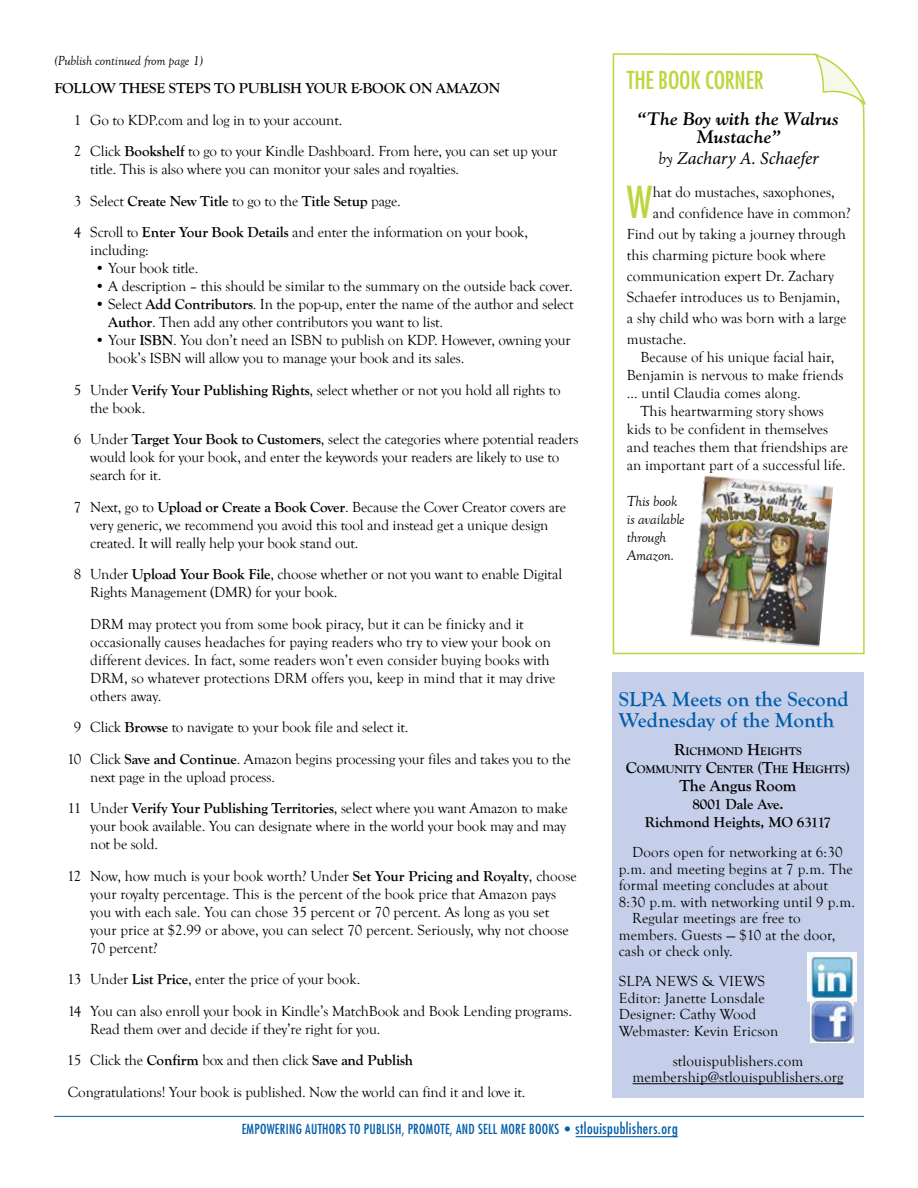
<style>
.page{position:relative;width:918px;height:1188px;background:#fff}
.page>*{position:absolute;margin:0;border:0;box-sizing:border-box;transform-origin:0 0}
.t1{font:condensed 42.9px "Futura";color:#bcd63e}
.t2{font:condensed 24px "Futura";letter-spacing:-.01em;color:#bcd63e}
.t3{font:700 21px/21px "Goudy Old Style T";color:#005daa}
.t4{font:italic 700 18px/18px "Goudy";color:#000;text-align:center}
.t5{font:italic 18px "Minion Pro";letter-spacing:-.005em;color:#000}
.t6{font:700 16.5px "Goudy Old Style T";letter-spacing:-.01em;color:#000}
.t7{font:15px/18px "Goudy Old Style T";letter-spacing:-.01em;color:#000}
.t8{font:15px/16.5px "Goudy Old Style T";letter-spacing:.01em;color:#000}
.t9{font:700 15px/18px "Goudy Old Style T";letter-spacing:-.01em;color:#000;text-align:center}
.t10{font:italic 15px/18px "Goudy Old Style T";letter-spacing:-.01em;color:#000}
.t11{font:condensed 13.5px "Futura";letter-spacing:.02em;color:#005daa}
.t12{font:italic 13.5px "Goudy Old Style T";letter-spacing:-.01em;color:#000}
.t13{font:700 11.55px/18px "Goudy Old Style T";letter-spacing:-.015em;color:#000;text-align:center}
.s1{font-weight:700}
.s2{font-family:"Goudy Old Style T"}
.s3{font-size:16.5px}
.s4{font-size:15px}
</style>
<div class="page">
<hr style="left:576px;top:1136px;width:102px;height:1px;background:#005daa">
<hr style="left:54px;top:1116px;width:810px;height:1px;background:#005daa">
<svg style="left:612px;top:53px;width:253px;height:602px"></svg>
<svg style="left:815px;top:54px;width:50px;height:52px"></svg>
<div style="left:612px;top:672px;width:252px;height:425px;background:#c6cfe9"></div>
<hr style="left:633px;top:1083px;width:210px;height:1px;background:#000">
<img style="left:807px;top:952px;width:49px;height:49px">
<img style="left:811px;top:1000px;width:42px;height:42px">
<img style="left:690px;top:475px;width:143px;height:172px">
<p class="t12" style="left:54px;top:54px;width:150px">(Publish continued from page 1)</p>
<p class="t9" style="left:54px;top:80px;width:447px">Follow these steps to publish your e-b ook on Amazon</p>
<p class="t7" style="left:74px;top:105px;width:485px;line-height:31.5px">1 Go to KDP.com and log in to your account.<br>2 Click <span class="s1">Bookshelf</span> to go to your Kindle Dashboard. From here, you can set up your</p>
<p class="t7" style="left:74px;top:154px;width:456px;line-height:31.5px;text-indent:16px">title. This is also where you can monitor your sales and royalties.<br>3 Select <span class="s1">Create New Title</span> to go to the <span class="s1">Title Setup</span> page.<br>4 Scroll to <span class="s1">Enter Your Book Details</span> and enter the information on your book,</p>
<p class="t7" style="left:90px;top:242px;width:60px">including:</p>
<p class="t7" style="left:95px;top:260px;width:105px">• Your book title.</p>
<p class="t7" style="left:95px;top:278px;width:479px">• A description – this should be similar to the summary on the outside back cover.</p>
<p class="t7" style="left:108px;top:296px;width:467px;text-indent:-13px">• Select <span class="s1">Add Contributors</span>. In the pop-up, enter the name of the author and select<br><span class="s1">Author</span>. Then add any other contributors you want to list.</p>
<p class="t7" style="left:108px;top:332px;width:464px;text-indent:-13px">• Your <span class="s1">ISBN</span>. You don’t need an ISBN to publish on KDP. However, owning your book’s ISBN will allow you to manage your book and its sales.</p>
<p class="t7" style="left:90px;top:381px;width:472px;text-indent:-16px">5 Under <span class="s1">Verify Your Publishing Rights</span>, select whether or not you hold all rights to the book.</p>
<p class="t7" style="left:90px;top:431px;width:490px;text-indent:-16px">6 Under <span class="s1">Target Your Book to Customers</span>, select the categories where potential readers would look for your book, and enter the keywords your readers are likely to use to search for it.</p>
<p class="t7" style="left:90px;top:498px;width:477px;text-indent:-16px">7 Next, go to <span class="s1">Upload or Create a Book Cover</span>. Because the Cover Creator covers are very generic, we recommend you avoid this tool and instead get a unique design created. It will really help your book stand out.</p>
<p class="t7" style="left:90px;top:566px;width:473px;text-indent:-16px">8 Under <span class="s1">Upload Your Book File</span>, choose whether or not you want to enable Digital<br>Rights Management (DMR) for your book.</p>
<p class="t7" style="left:90px;top:615px;width:467px">DRM may protect you from some book piracy, but it can be finicky and it occasionally causes headaches for paying readers who try to view your book on different devices. In fact, some readers won’t even consider buying books with DRM, so whatever protections DRM offers you, keep in mind that it may drive others away.</p>
<p class="t7" style="left:67px;top:712px;width:505px;line-height:31.5px;text-indent:7px">9 Click <span class="s1">Browse</span> to navigate to your book file and select it.<br>10 Click <span class="s1">Save and Continue</span>. Amazon begins processing your files and takes you to the</p>
<p class="t7" style="left:68px;top:762px;width:501px;line-height:31.5px;text-indent:23px">next page in the upload process.<br>11 Under <span class="s1">Verify Your Publishing Territories</span>, select where you want Amazon to make</p>
<p class="t7" style="left:90px;top:818px;width:477px">your book available. You can designate where in the world your book may and may not be sold.</p>
<p class="t7" style="left:90px;top:867px;width:488px;text-indent:-23px">12 Now, how much is your book worth? Under <span class="s1">Set Your Pricing and Royalty</span>, choose your royalty percentage. This is the percent of the book price that Amazon pays you with each sale. You can chose 35 percent or 70 percent. As long as you set your price at $2.99 or above, you can select 70 percent. Seriously, why not choose 70 percent?</p>
<p class="t7" style="left:67px;top:964px;width:507px;line-height:31.5px">13 Under <span class="s1">List Price</span>, enter the price of your book.<br>14 You can also enroll your book in Kindle’s MatchBook and Book Lending programs.</p>
<p class="t7" style="left:67px;top:1014px;width:460px;line-height:31.5px;text-indent:23px">Read them over and decide if they’re right for you.<br>15 Click the <span class="s1">Confirm</span> box and then click <span class="s1">Save and Publish<br></span>Congratulations! Your book is published. Now the world can find it and love it.</p>
<h2 class="t2" style="left:627px;top:65px;width:138px">THE BOOK CORNER</h2>
<p class="t4" style="left:638px;top:109px;width:203px">“The Boy with the Walrus<br>Mustache”</p>
<p class="t5" style="left:658px;top:146px;width:162px"><span class="s2">by</span> Zachary A. Schaefer</p>
<h1 class="t1" style="left:627px;top:175px;width:27px">W</h1>
<p class="t7" style="left:653px;top:183px;width:184px">hat do mustaches, saxophones,</p>
<p class="t7" style="left:653px;top:204px;width:199px">and confidence have in common?</p>
<p class="t7" style="left:627px;top:225px;width:220px">Find out by taking a journey through</p>
<p class="t7" style="left:627px;top:246px;width:200px">this charming picture book where</p>
<p class="t7" style="left:627px;top:267px;width:209px">communication expert Dr. Zachary</p>
<p class="t7" style="left:627px;top:288px;width:215px">Schaefer introduces us to Benjamin,</p>
<p class="t7" style="left:627px;top:309px;width:221px">a shy child who was born with a large</p>
<p class="t7" style="left:627px;top:330px;width:61px">mustache.</p>
<p class="t7" style="left:627px;top:348px;width:218px;text-indent:14px">Because of his unique facial hair,<br>Benjamin is nervous to make friends … until Claudia comes along.</p>
<p class="t7" style="left:627px;top:402px;width:223px;text-indent:14px">This heartwarming story shows kids to be confident in themselves and teaches them that friendships are an important part of a successful life.</p>
<p class="t10" style="left:627px;top:492px;width:59px">This book is available through<br>Amazon.</p>
<h3 class="t3" style="left:619px;top:689px;width:232px">SLPA Meets on the Second<br>Wednesday of the Month</h3>
<p class="t13" style="left:626px;top:743px;width:226px"><span class="s3">R</span>ICHMOND <span class="s3">H</span>EIGHTS<br><span class="s3">C</span>OMMUNITY <span class="s3">C</span>ENTER <span class="s3">(T</span>HE <span class="s3">H</span>EIGHTS<span class="s3">)</span></p>
<p class="t6" style="left:680px;top:777px;width:118px">The Angus Room</p>
<p class="t9" style="left:645px;top:796px;width:188px">8001 Dale Ave.<br>Richmond Heights, MO 63117</p>
<p class="t8" style="left:632px;top:845px;width:212px">Doors open for networking at 6:30</p>
<p class="t8" style="left:619px;top:861px;width:236px">p.m. and meeting begins at 7 p.m. The</p>
<p class="t8" style="left:619px;top:878px;width:211px">formal meeting concludes at about</p>
<p class="t8" style="left:619px;top:894px;width:238px">8:30 p.m. with networking until 9 p.m.</p>
<p class="t8" style="left:632px;top:911px;width:170px">Regular meetings are free to</p>
<p class="t8" style="left:619px;top:927px;width:218px">members. Guests — $10 at the door,</p>
<p class="t8" style="left:619px;top:944px;width:116px">cash or check only.</p>
<p class="t7" style="left:619px;top:973px;width:60px">SLPA News</p>
<p class="t8" style="left:619px;top:974px;width:161px;text-indent:83px">&amp; Views<br>Editor: Janette Lonsdale<br>Designer: Cathy Wood<br>Webmaster: Kevin Ericson</p>
<p class="t8" style="left:633px;top:1053px;width:212px;text-align:center">stlouispublishers.com membership@stlouispublishers.org</p>
<p class="t11" style="left:242px;top:1121px;width:13px">EMPOWE</p>
<p class="t11" style="left:280px;top:1121px;width:399px">RING AUTHORS TO PUBLISH, PROMOTE, AND SELL MORE BOO KS • <span class="s4">STLOUISPUBLISHERS.ORG</span></p>
</div>
